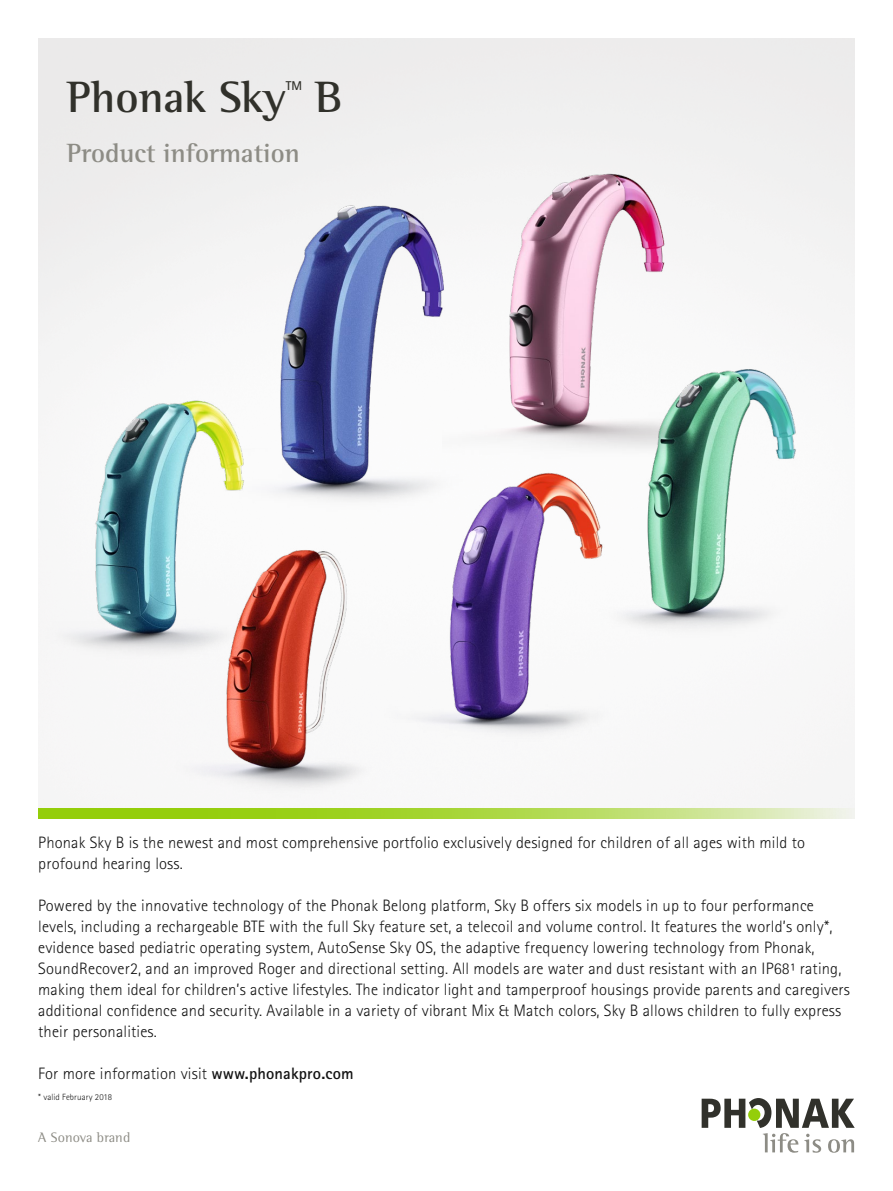
<style>
.page{position:relative;width:893px;height:1191px;background:#fff}
.page>*{position:absolute;margin:0;border:0;box-sizing:border-box;transform-origin:0 0}
.PHO_Main_Chapter_tit{font:700 45px "Rotis Semi Serif Pro";color:#31312b}
.PHO_Productlead_18pt{font:700 27px "Rotis Semi Serif Pro";color:#8d8c85}
.PHO_Bodycopy_11pt_Bl{font:300 16.5px/21px "Rotis Sans Serif Pro";letter-spacing:.01em;color:#141414}
.PHO_Bodycopy_11pt_Bl-2{font:14.1px "Rotis Semi Serif Pro";letter-spacing:.01em;color:#8d8c85}
.PHO_Main_Chapter_tit-2{font:700 12.75px "Rotis Sans Serif Pro";color:#31312b}
.PHO_Bodycopy_11pt_Bl-3{font:300 9px "Rotis Sans Serif Pro";letter-spacing:.01em;color:#141414}
.s1{font-weight:700}
</style>
<div class="page">
<img style="left:621px;top:342px;width:196px;height:308px">
<img style="left:232px;top:190px;width:210px;height:321px">
<svg style="left:38px;top:807px;width:817px;height:11px;background:#b6db5c"></svg>
<svg style="left:702px;top:1098px;width:153px;height:54px"></svg>
<img style="left:338px;top:459px;width:283px;height:302px">
<img style="left:442px;top:167px;width:291px;height:298px">
<img style="left:38px;top:351px;width:238px;height:321px">
<img style="left:143px;top:511px;width:274px;height:296px">
<p class="PHO_Main_Chapter_tit" style="left:67px;top:69px;width:221px">Phonak Sky</p>
<p class="PHO_Main_Chapter_tit-2" style="left:286px;top:78px;width:18px">TM</p>
<p class="PHO_Main_Chapter_tit" style="left:315px;top:69px;width:29px">B</p>
<p class="PHO_Productlead_18pt" style="left:67px;top:136px;width:234px">Product information</p>
<p class="PHO_Bodycopy_11pt_Bl" style="left:38px;top:832px;width:768px">Phonak Sky B is the newest and most comprehensive portfolio exclusively designed for children of all ages with mild to profound hearing loss.</p>
<p class="PHO_Bodycopy_11pt_Bl" style="left:38px;top:895px;width:813px">Powered by the innovative technology of the Phonak Belong platform, Sky B offers six models in up to four performance levels, including a rechargeable BTE with the full Sky feature set, a telecoil and volume control. It features the world’s only*, evidence based pediatric operating system, AutoSense Sky OS, the adaptive frequency lowering technology from Phonak, SoundRecover2, and an improved Roger and directional setting. All models are water and dust resistant with an IP681 rating, making them ideal for children’s active lifestyles. The indicator light and tamperproof housings provide parents and caregivers additional confidence and security. Available in a variety of vibrant Mix &amp; Match colors, Sky B allows children to fully express their personalities.</p>
<p class="PHO_Bodycopy_11pt_Bl" style="left:38px;top:1063px;width:317px">For more information visit <span class="s1">www.phonakpro.com</span></p>
<p class="PHO_Bodycopy_11pt_Bl-3" style="left:38px;top:1091px;width:75px">* valid February 2018</p>
<p class="PHO_Bodycopy_11pt_Bl-2" style="left:38px;top:1128px;width:94px">A Sonova brand</p>
</div>
